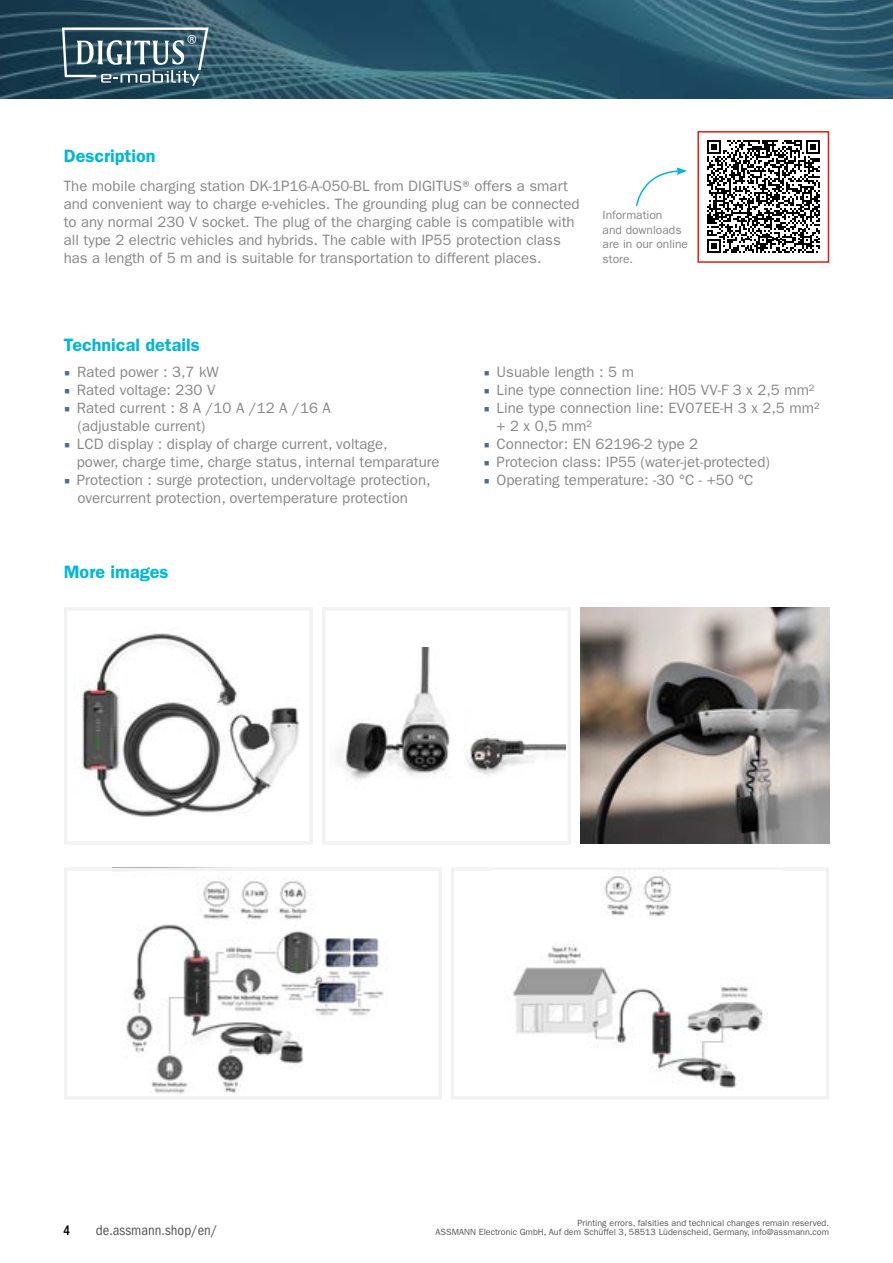
<style>
.page{position:relative;width:893px;height:1263px;background:#fff}
.page>*{position:absolute;margin:0;border:0;box-sizing:border-box;transform-origin:0 0}
.t1{font:600 18px "ITC Franklin Gothic Std";color:#00b7d7}
.t2{font:15px/18px "ITC Franklin Gothic Std";color:#868786}
.t3{font:condensed 14.7px "ITC Franklin Gothic Std";color:#565655}
.t4{font:500 condensed 13.5px "Helvetica Neue";color:#000}
.t5{font:12px/14.4px "ITC Franklin Gothic Std";color:#868786}
.t6{font:9px/9px "ITC Franklin Gothic Std";color:#565655;text-align:right}
.s1{font-family:"Minion Pro";color:#4a6d91}
</style>
<div class="page">
<img style="left:0;top:0;width:893px;height:99px">
<svg style="left:62px;top:27px;width:147px;height:59px;background:#577481"></svg>
<svg style="left:697px;top:131px;width:133px;height:132px"></svg>
<svg style="left:635px;top:167px;width:52px;height:39px"></svg>
<img style="left:580px;top:608px;width:249px;height:235px">
<div style="left:322px;top:607px;width:249px;height:238px;background:#fff;border:3px solid #f2f2f2"></div>
<img style="left:338px;top:648px;width:228px;height:132px">
<div style="left:64px;top:607px;width:249px;height:238px;background:#fff;border:3px solid #f2f2f2"></div>
<img style="left:82px;top:633px;width:218px;height:184px">
<img style="left:126px;top:879px;width:258px;height:215px">
<div style="left:64px;top:867px;width:378px;height:232px;border:3px solid #f2f2f2"></div>
<div style="left:451px;top:867px;width:378px;height:232px;background:#fff;border:3px solid #f2f2f2"></div>
<img style="left:512px;top:871px;width:254px;height:217px">
<p class="t1" style="left:64px;top:145px;width:93px">Description</p>
<p class="t2" style="left:64px;top:177px;width:517px">The mobile charging station DK-1P16-A-050-BL from DIGITUS® offers a smart and convenient way to charge e-vehicles. The grounding plug can be connected to any normal 230 V socket. The plug of the charging cable is compatible with all type 2 electric vehicles and hybrids. The cable with IP55 protection class has a length of 5 m and is suitable for transportation to different places.</p>
<p class="t5" style="left:603px;top:208px;width:87px">Information<br>and downloads are in our online store.</p>
<p class="t1" style="left:64px;top:334px;width:138px">Technical details</p>
<p class="t2" style="left:64px;top:363px;width:156px"><span class="s1">■</span> Rated power : 3,7 kW</p>
<p class="t2" style="left:64px;top:381px;width:153px"><span class="s1">■</span> Rated voltage: 230 V</p>
<p class="t2" style="left:78px;top:399px;width:255px;text-indent:-14px"><span class="s1">■</span> Rated current : 8 A /10 A /12 A /16 A (adjustable current)</p>
<p class="t2" style="left:77px;top:435px;width:364px;text-indent:-13px"><span class="s1">■</span> LCD display : display of charge current, voltage,<br>power, charge time, charge status, internal temparature</p>
<p class="t2" style="left:78px;top:471px;width:354px;text-indent:-14px"><span class="s1">■</span> Protection : surge protection, undervoltage protection, overcurrent protection, overtemperature protection</p>
<p class="t1" style="left:64px;top:561px;width:106px">More images</p>
<p class="t2" style="left:484px;top:363px;width:152px"><span class="s1">■</span> Usuable length : 5 m</p>
<p class="t2" style="left:484px;top:381px;width:332px"><span class="s1">■</span> Line type connection line: H05 VV-F 3 x 2,5 mm²</p>
<p class="t2" style="left:497px;top:399px;width:324px;text-indent:-13px"><span class="s1">■</span> Line type connection line: EV07EE-H 3 x 2,5 mm² + 2 x 0,5 mm²</p>
<p class="t2" style="left:484px;top:435px;width:216px"><span class="s1">■</span> Connector: EN 62196-2 type 2</p>
<p class="t2" style="left:484px;top:453px;width:288px"><span class="s1">■</span> Protecion class: IP55 (water-jet-protected)</p>
<p class="t2" style="left:484px;top:471px;width:271px"><span class="s1">■</span> Operating temperature: -30 °C - +50 °C</p>
<p class="t4" style="left:64px;top:1222px;width:8px">4</p>
<p class="t3" style="left:96px;top:1221px;width:123px">de.assmann.shop/en/</p>
<p class="t6" style="left:435px;top:1218px;width:395px">Printing errors, falsities and technical changes remain reserved.<br>ASSMANN Electronic GmbH, Auf dem Schüffel 3, 58513 Lüdenscheid, Germany, info@assmann.com</p>
</div>
